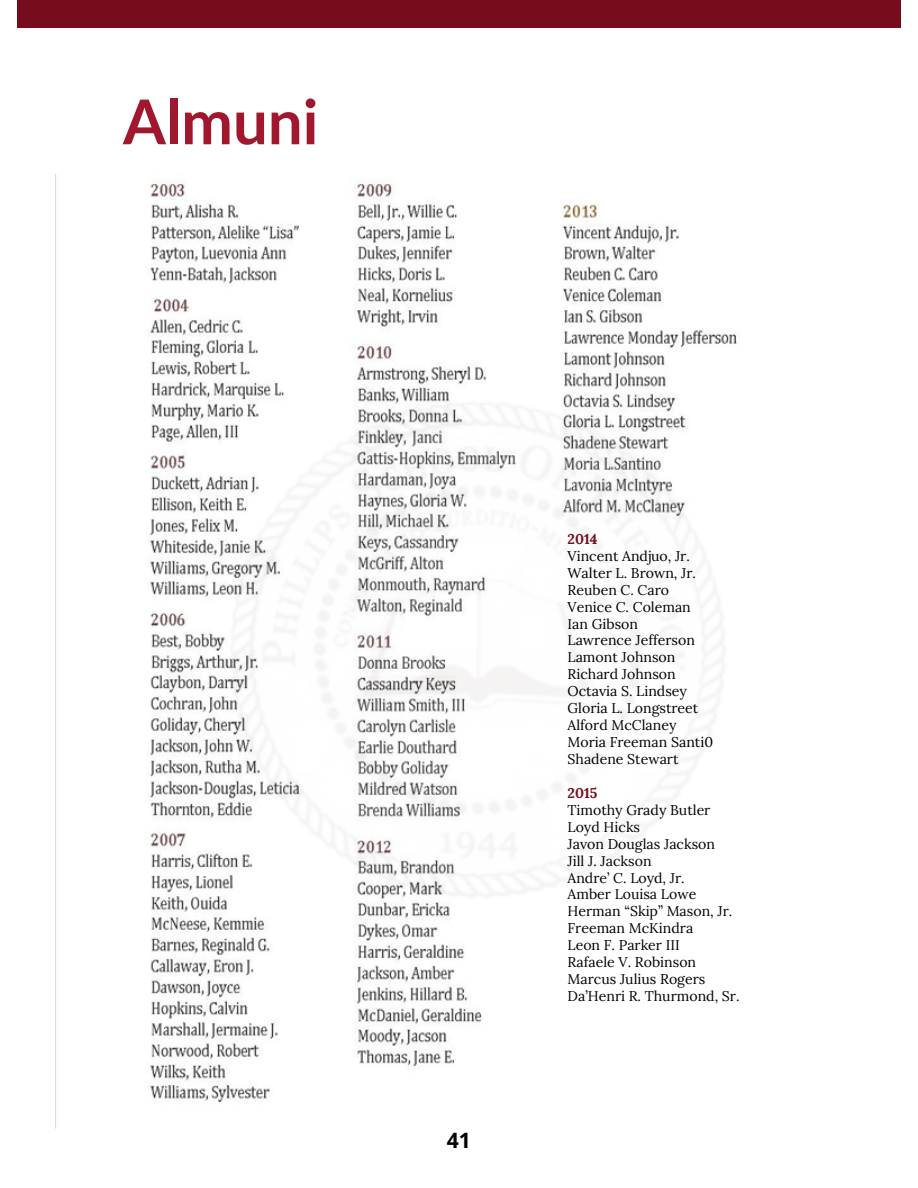
<style>
.page{position:relative;width:918px;height:1188px;background:#fff}
.page>*{position:absolute;margin:0;border:0;box-sizing:border-box;transform-origin:0 0}
.t1{font:700 61.8px "Lato";color:#a1172d}
.t2{font:700 21.15px "Open Sans";color:#000}
.t3{font:14.1px "Lora";color:#000}
.t4{font:700 14.1px "Lora";color:#760c1d}
</style>
<div class="page">
<div style="left:17px;top:0;width:884px;height:28px;background:#760c1d"></div>
<img style="left:55px;top:175px;width:682px;height:954px">
<img style="left:219px;top:392px;width:514px;height:514px">
<p class="t1" style="left:123px;top:83px;width:197px">Almuni</p>
<p class="t2" style="left:447px;top:1126px;width:26px">41</p>
<p class="t4" style="left:568px;top:530px;width:31px">2014</p>
<p class="t3" style="left:568px;top:547px;width:124px">Vincent Andjuo, Jr.</p>
<p class="t3" style="left:568px;top:564px;width:130px">Walter L. Brown, Jr.</p>
<p class="t3" style="left:568px;top:581px;width:103px">Reuben C. Caro</p>
<p class="t3" style="left:568px;top:597px;width:125px">Venice C. Coleman</p>
<p class="t3" style="left:568px;top:614px;width:72px">Ian Gibson</p>
<p class="t3" style="left:568px;top:631px;width:129px">Lawrence Jefferson</p>
<p class="t3" style="left:568px;top:648px;width:109px">Lamont Johnson</p>
<p class="t3" style="left:568px;top:665px;width:110px">Richard Johnson</p>
<p class="t3" style="left:568px;top:682px;width:121px">Octavia S. Lindsey</p>
<p class="t3" style="left:568px;top:699px;width:132px">Gloria L. Longstreet</p>
<p class="t3" style="left:568px;top:716px;width:111px">Alford McClaney</p>
<p class="t3" style="left:568px;top:733px;width:147px">Moria Freeman Santi0</p>
<p class="t3" style="left:568px;top:750px;width:112px">Shadene Stewart</p>
<p class="t4" style="left:568px;top:784px;width:31px">2015</p>
<p class="t3" style="left:568px;top:801px;width:144px">Timothy Grady Butler</p>
<p class="t3" style="left:568px;top:818px;width:74px">Loyd Hicks</p>
<p class="t3" style="left:568px;top:835px;width:149px">Javon Douglas Jackson</p>
<p class="t3" style="left:568px;top:851px;width:86px">Jill J. Jackson</p>
<p class="t3" style="left:568px;top:868px;width:119px">Andre’ C. Loyd, Jr.</p>
<p class="t3" style="left:568px;top:885px;width:130px">Amber Louisa Lowe</p>
<p class="t3" style="left:568px;top:902px;width:166px">Herman “Skip” Mason, Jr.</p>
<p class="t3" style="left:568px;top:919px;width:127px">Freeman McKindra</p>
<p class="t3" style="left:568px;top:936px;width:114px">Leon F. Parker III</p>
<p class="t3" style="left:568px;top:953px;width:130px">Rafaele V. Robinson</p>
<p class="t3" style="left:568px;top:970px;width:139px">Marcus Julius Rogers</p>
<p class="t3" style="left:568px;top:987px;width:173px">Da’Henri R. Thurmond, Sr.</p>
</div>
